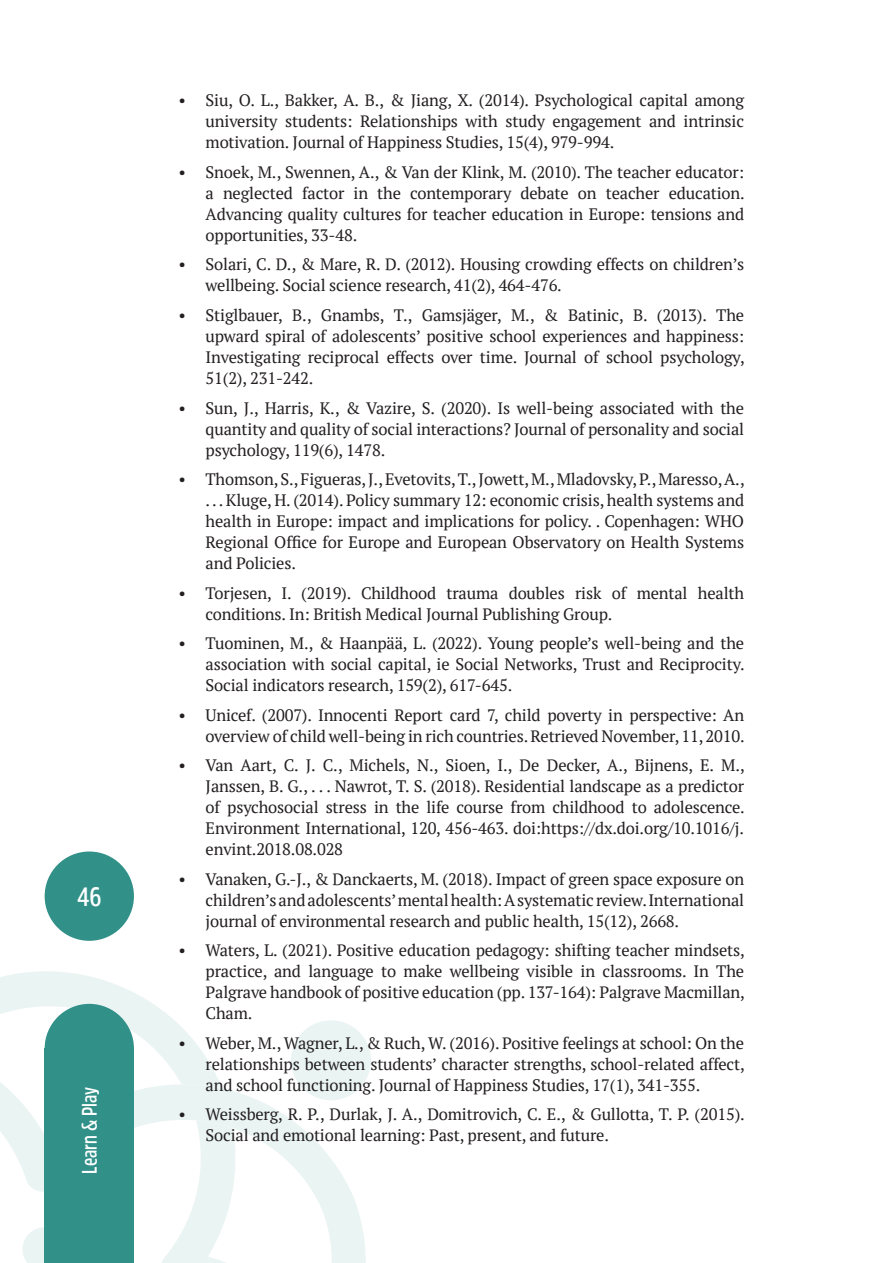
<style>
.page{position:relative;width:893px;height:1263px;background:#fff}
.page>*{position:absolute;margin:0;border:0;box-sizing:border-box;transform-origin:0 0}
.t1{font:600 26.4px "Amsi Pro Cond";color:#fff}
.t2{font:600 21px "Amsi Pro Cond";color:#fff}
.t3{font:16.5px/21px "PT Serif";letter-spacing:-.01em;color:#231f20;text-align:justify}
</style>
<div class="page">
<svg style="left:0;top:971px;width:362px;height:64px"></svg>
<svg style="left:0;top:1035px;width:371px;height:228px"></svg>
<div style="left:45px;top:1048px;width:89px;height:215px;background:#319088"></div>
<div style="left:45px;top:851px;width:89px;height:90px;background:#319088;border-radius:50%"></div>
<div style="left:45px;top:1004px;width:89px;height:89px;background:#319088;border-radius:50%"></div>
<h1 class="t1" style="left:77px;top:878px;width:26px">46</h1>
<p class="t2" style="left:75px;top:1174px;width:88px;rotate:-90deg">Learn &amp; Play</p>
<p class="t3" style="left:206px;top:90px;width:540px;text-indent:-27px">• Siu, O. L., Bakker, A. B., &amp; Jiang, X. (2014). Psychological capital among university students: Relationships with study engagement and intrinsic motivation. Journal of Happiness Studies, 15(4), 979-994.</p>
<p class="t3" style="left:206px;top:161px;width:541px;text-indent:-27px">• Snoek, M., Swennen, A., &amp; Van der Klink, M. (2010). The teacher educator: a neglected factor in the contemporary debate on teacher education.<br>Advancing quality cultures for teacher education in Europe: tensions and opportunities, 33-48.</p>
<p class="t3" style="left:206px;top:254px;width:540px;text-indent:-27px">• Solari, C. D., &amp; Mare, R. D. (2012). Housing crowding effects on children’s wellbeing. Social science research, 41(2), 464-476.</p>
<p class="t3" style="left:206px;top:304px;width:541px;text-indent:-27px">• Stiglbauer, B., Gnambs, T., Gamsjäger, M., &amp; Batinic, B. (2013). The upward spiral of adolescents’ positive school experiences and happiness:<br>Investigating reciprocal effects over time. Journal of school psychology, 51(2), 231-242.</p>
<p class="t3" style="left:206px;top:397px;width:540px;text-indent:-27px">• Sun, J., Harris, K., &amp; Vazire, S. (2020). Is well-being associated with the quantity and quality of social interactions? Journal of personality and social psychology, 119(6), 1478.</p>
<p class="t3" style="left:206px;top:468px;width:541px;text-indent:-27px">• Thomson, S., Figueras, J., Evetovits, T., Jowett, M., Mladovsky, P., Maresso, A., . . . Kluge, H. (2014). Policy summary 12: economic crisis, health systems and health in Europe: impact and implications for policy. . Copenhagen: WHO Regional Office for Europe and European Observatory on Health Systems and Policies.</p>
<p class="t3" style="left:206px;top:582px;width:540px;text-indent:-27px">• Torjesen, I. (2019). Childhood trauma doubles risk of mental health conditions. In: British Medical Journal Publishing Group.</p>
<p class="t3" style="left:206px;top:632px;width:541px;text-indent:-27px">• Tuominen, M., &amp; Haanpää, L. (2022). Young people’s well-being and the association with social capital, ie Social Networks, Trust and Reciprocity.<br>Social indicators research, 159(2), 617-645.</p>
<p class="t3" style="left:179px;top:704px;width:568px;text-align:right">• Unicef. (2007). Innocenti Report card 7, child poverty in perspective: An overview of child well-being in rich countries. Retrieved November, 11, 2010.</p>
<p class="t3" style="left:206px;top:754px;width:541px;text-indent:-27px">• Van Aart, C. J. C., Michels, N., Sioen, I., De Decker, A., Bijnens, E. M., Janssen, B. G., . . . Nawrot, T. S. (2018). Residential landscape as a predictor of psychosocial stress in the life course from childhood to adolescence.<br>Environment International, 120, 456-463. doi:https://dx.doi.org/10.1016/j. envint.2018.08.028</p>
<p class="t3" style="left:206px;top:868px;width:540px;text-indent:-27px">• Vanaken, G.-J., &amp; Danckaerts, M. (2018). Impact of green space exposure on children’s and adolescents’ mental health: A systematic review. International journal of environmental research and public health, 15(12), 2668.</p>
<p class="t3" style="left:206px;top:939px;width:541px;text-indent:-27px">• Waters, L. (2021). Positive education pedagogy: shifting teacher mindsets, practice, and language to make wellbeing visible in classrooms. In The Palgrave handbook of positive education (pp. 137-164): Palgrave Macmillan, Cham.</p>
<p class="t3" style="left:206px;top:1032px;width:541px;text-indent:-27px">• Weber, M., Wagner, L., &amp; Ruch, W. (2016). Positive feelings at school: On the relationships between students’ character strengths, school-related affect, and school functioning. Journal of Happiness Studies, 17(1), 341-355.</p>
<p class="t3" style="left:206px;top:1103px;width:541px;text-indent:-27px">• Weissberg, R. P., Durlak, J. A., Domitrovich, C. E., &amp; Gullotta, T. P. (2015).<br>Social and emotional learning: Past, present, and future.</p>
</div>
